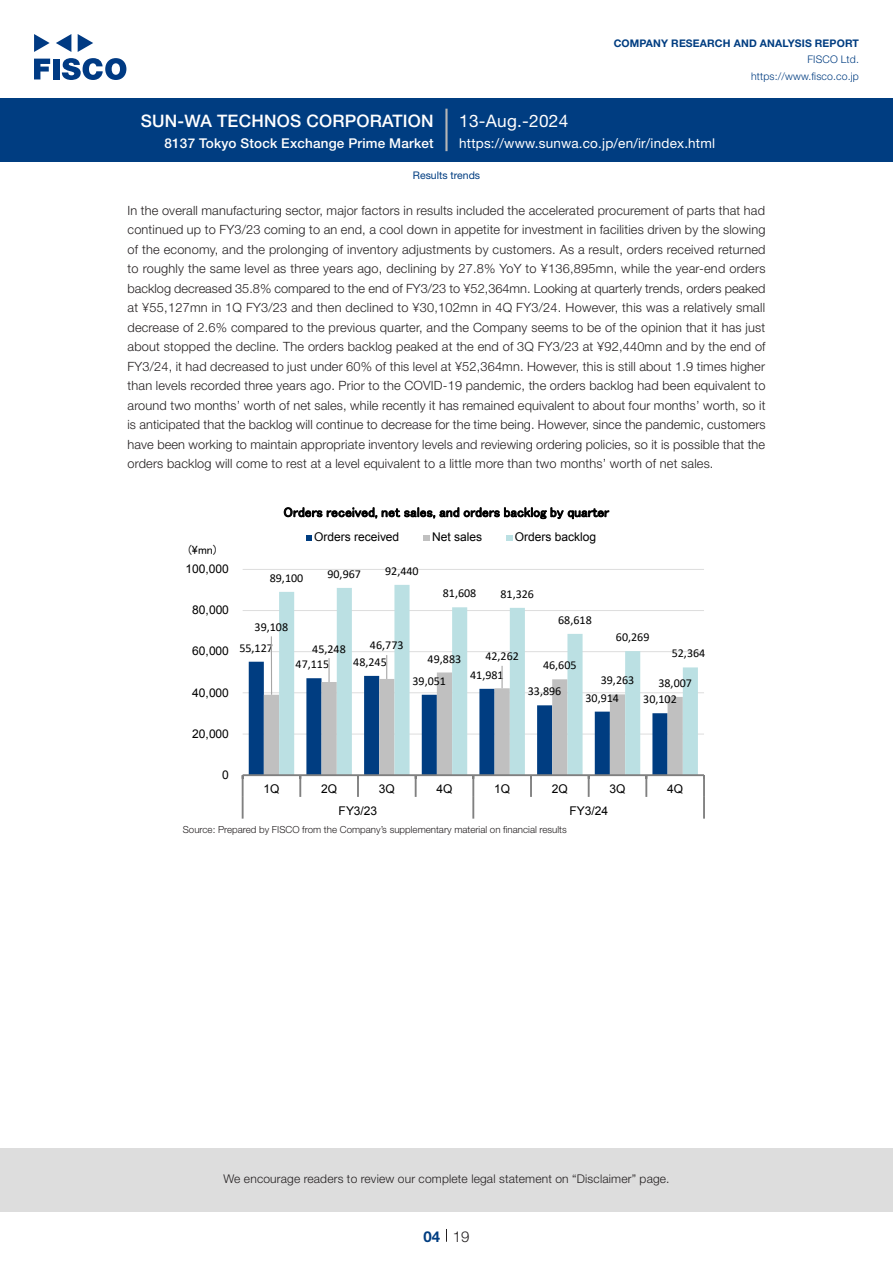
<style>
.page{position:relative;width:893px;height:1263px;background:#fff}
.page>*{position:absolute;margin:0;border:0;box-sizing:border-box;transform-origin:0 0}
.t1{font:500 17.25px "Helvetica Neue LT Std";letter-spacing:.015em;color:#fff}
.t2{font:17.25px "Helvetica Neue LT Std";letter-spacing:.015em;color:#fff}
.t3{font:300 15px "Helvetica Neue LT Std";color:#231f20}
.t4{font:700 15px "Helvetica Neue LT Std";color:#003d81}
.t5{font:13.5px "MS P Gothic";letter-spacing:.01em;color:#000}
.t6{font:13.5px "Helvetica Neue LT Std";letter-spacing:.015em;color:#fff}
.t7{font:500 13.5px "Helvetica Neue LT Std";letter-spacing:.015em;color:#fff}
.本文_e{font:300 12.75px/19.5px "Helvetica Neue LT Std";letter-spacing:.015em;color:#231f20;text-align:justify}
.t8{font:12px "Calibri";color:#000}
.t9{font:12px "Arial";letter-spacing:-.005em;color:#000}
.t10{font:300 12px "Helvetica Neue LT Std";letter-spacing:.015em;color:#231f20}
.t11{font:12px "MS P Gothic";color:#000}
.t12{font:700 10.5px "Helvetica Neue LT Std";letter-spacing:.015em;color:#003d81}
.t13{font:300 10.5px/16.5px "Helvetica Neue LT Std";letter-spacing:.015em;color:#003d81;text-align:right}
.ヘッダー_e{font:10.5px "Helvetica Neue LT Std";color:#003d81}
.表組み基本スタイル_en{font:300 9.75px "Helvetica Neue LT Std";color:#231f20}
</style>
<div class="page">
<div style="left:0;top:1148px;width:893px;height:64px;background:#ddd"></div>
<svg style="left:34px;top:59px;width:16px;height:20px"></svg>
<div style="left:53px;top:59px;width:6px;height:20px;background:#003a83"></div>
<svg style="left:62px;top:58px;width:64px;height:22px"></svg>
<svg style="left:34px;top:34px;width:16px;height:18px"></svg>
<svg style="left:78px;top:34px;width:15px;height:18px"></svg>
<svg style="left:56px;top:34px;width:15px;height:18px"></svg>
<div style="left:0;top:98px;width:893px;height:64px;background:#003d81"></div>
<hr style="left:445px;top:109px;width:3px;height:42px;background:#b5b5b6">
<svg style="left:446px;top:1229px;width:1px;height:13px"></svg>
<hr style="left:243px;top:734px;width:461px;height:1px;background:#ddd">
<hr style="left:243px;top:692px;width:461px;height:1px;background:#ddd">
<hr style="left:243px;top:651px;width:461px;height:1px;background:#ddd">
<hr style="left:243px;top:610px;width:461px;height:1px;background:#ddd">
<hr style="left:243px;top:569px;width:461px;height:1px;background:#ddd">
<div style="left:249px;top:662px;width:15px;height:112px;background:#003d81"></div>
<svg style="left:279px;top:585px;width:419px;height:189px"></svg>
<hr style="left:243px;top:774px;width:461px;height:2px;background:#808080">
<hr style="left:242px;top:775px;width:2px;height:22px;background:#808080">
<hr style="left:299px;top:775px;width:2px;height:22px;background:#808080">
<hr style="left:357px;top:775px;width:2px;height:22px;background:#808080">
<hr style="left:415px;top:775px;width:2px;height:22px;background:#808080">
<hr style="left:472px;top:775px;width:2px;height:22px;background:#808080">
<hr style="left:530px;top:775px;width:2px;height:22px;background:#808080">
<hr style="left:588px;top:775px;width:2px;height:22px;background:#808080">
<hr style="left:645px;top:775px;width:2px;height:22px;background:#808080">
<hr style="left:703px;top:775px;width:2px;height:22px;background:#808080">
<hr style="left:242px;top:797px;width:2px;height:21px;background:#808080">
<hr style="left:472px;top:797px;width:2px;height:21px;background:#808080">
<hr style="left:703px;top:797px;width:2px;height:21px;background:#808080">
<hr style="left:271px;top:636px;width:1px;height:59px;background:#a6a6a6">
<svg style="left:264px;top:655px;width:419px;height:124px"></svg>
<hr style="left:501px;top:666px;width:2px;height:22px;background:#a6a6a6">
<svg style="left:306px;top:535px;width:6px;height:5px"></svg>
<svg style="left:424px;top:535px;width:6px;height:5px"></svg>
<svg style="left:506px;top:535px;width:6px;height:5px"></svg>
<h1 class="t1" style="left:141px;top:110px;width:295px">SUN-WA TECHNOS CORPORATION</h1>
<p class="t7" style="left:165px;top:135px;width:271px">8137 Tokyo Stock Exchange Prime Market</p>
<h1 class="t2" style="left:459px;top:110px;width:111px">13-Aug.-2024</h1>
<p class="t12" style="left:614px;top:37px;width:247px">COMPANY RESEARCH AND ANALYSIS REPORT</p>
<p class="t13" style="left:751px;top:51px;width:109px">FISCO Ltd. https://www.fisco.co j p.</p>
<p class="t6" style="left:459px;top:135px;width:257px">https://www.sunwa.co j p. /en /i r/ index.html</p>
<p class="ヘッダー_e" style="left:413px;top:169px;width:69px">Results trends</p>
<p class="本文_e" style="left:128px;top:200px;width:639px">In the overall manufacturing sector, major factors in results included the accelerated procurement of parts that had continued up to FY3/23 coming to an end a, cool down in appetite for investment in facilities driven by the slowing of the economy, and the prolonging of inventory adjustments by customers. As a result, orders received returned to roughly the same level as three years ago, declining by 27.8% YoY to ¥136,895mn, while the year-end orders backlog decreased 35.8% compared to the end of FY3/23 to ¥52,364mn. Looking at quarterly trends, orders peaked at ¥55,127mn in Q1 FY3/23 and then declined to ¥30,102mn in Q4 FY3/24. However, this was a relatively small decrease of 2.6% compared to the previous quarter, and the Company seems to be of the opinion that it has just about stopped the decline. The orders backlog peaked at the end of Q3 FY3/23 at ¥92,440mn and by the end of FY3/24, it had decreased to just under 60% of this level at ¥52,364mn. However, this is still about 1.9 times higher than levels recorded three years ago. Prior to the COVID-19 pandemic, the orders backlog had been equivalent to around two months’ worth of net sales, while recently it has remained equivalent to about four months’ worth, so it is anticipated that the backlog will continue to decrease for the time being. However, since the pandemic, customers have been working to maintain appropriate inventory levels and reviewing ordering policies, so isit possible that the orders backlog will come to rest at a level equivalent to a little more than two months’ worth of net sales.</p>
<p class="t11" style="left:188px;top:544px;width:30px">(\mn(</p>
<p class="t9" style="left:186px;top:561px;width:45px">100,000</p>
<p class="t9" style="left:192px;top:602px;width:38px">80,000</p>
<p class="t9" style="left:192px;top:643px;width:38px">60,000</p>
<p class="t9" style="left:192px;top:685px;width:38px">40,000</p>
<p class="t9" style="left:192px;top:726px;width:38px">20,000</p>
<p class="t5" style="left:283px;top:505px;width:327px">Orders received, net sales, and orders backlog by quarter</p>
<p class="t9" style="left:515px;top:529px;width:83px">Orders backlog</p>
<p class="t9" style="left:314px;top:529px;width:87px">Orders received</p>
<p class="t9" style="left:432px;top:529px;width:52px">Net sales</p>
<p class="t8" style="left:270px;top:569px;width:35px">89,100</p>
<p class="t8" style="left:327px;top:566px;width:35px">90,967</p>
<p class="t8" style="left:385px;top:563px;width:35px">92,440</p>
<p class="t8" style="left:443px;top:585px;width:35px">81,608</p>
<p class="t8" style="left:500px;top:585px;width:35px">81,326</p>
<p class="t8" style="left:255px;top:618px;width:35px">39,108</p>
<p class="t8" style="left:239px;top:639px;width:35px">55,127</p>
<p class="t8" style="left:312px;top:640px;width:35px">45,248</p>
<p class="t8" style="left:296px;top:656px;width:35px">47,115</p>
<p class="t8" style="left:370px;top:637px;width:35px">46,773</p>
<p class="t8" style="left:353px;top:654px;width:35px">48,245</p>
<p class="t8" style="left:428px;top:650px;width:35px">49,883</p>
<p class="t8" style="left:412px;top:672px;width:35px">39,051</p>
<p class="t8" style="left:485px;top:648px;width:35px">42,262</p>
<p class="t8" style="left:470px;top:666px;width:35px">41,981</p>
<p class="t8" style="left:558px;top:612px;width:35px">68,618</p>
<p class="t8" style="left:543px;top:657px;width:35px">46,605</p>
<p class="t8" style="left:616px;top:629px;width:35px">60,269</p>
<p class="t8" style="left:672px;top:645px;width:35px">52,364</p>
<p class="t8" style="left:528px;top:683px;width:35px">33,896</p>
<p class="t8" style="left:601px;top:672px;width:35px">39,263</p>
<p class="t8" style="left:585px;top:689px;width:35px">30,914</p>
<p class="t8" style="left:658px;top:675px;width:35px">38,007</p>
<p class="t8" style="left:643px;top:691px;width:35px">30,102</p>
<p class="t9" style="left:222px;top:767px;width:8px">0</p>
<p class="t9" style="left:263px;top:781px;width:18px">Q1</p>
<p class="t9" style="left:321px;top:781px;width:18px">Q2</p>
<p class="t9" style="left:379px;top:781px;width:18px">Q3</p>
<p class="t9" style="left:339px;top:803px;width:40px">FY3/23</p>
<p class="t9" style="left:436px;top:781px;width:18px">Q4</p>
<p class="t9" style="left:494px;top:781px;width:18px">Q1</p>
<p class="t9" style="left:552px;top:781px;width:18px">Q2</p>
<p class="t9" style="left:610px;top:781px;width:18px">Q3</p>
<p class="t9" style="left:569px;top:803px;width:40px">FY3/24</p>
<p class="t9" style="left:667px;top:781px;width:18px">Q4</p>
<p class="表組み基本スタイル_en" style="left:183px;top:823px;width:385px">Source: Prepared by FISCO from the Company s’ supplementary material on financial results</p>
<p class="t10" style="left:223px;top:1171px;width:448px">We encourage readers to review our complete legal statement on “Disclaimer” page.</p>
<p class="t4" style="left:423px;top:1227px;width:18px">04</p>
<p class="t3" style="left:453px;top:1227px;width:18px">19</p>
</div>
